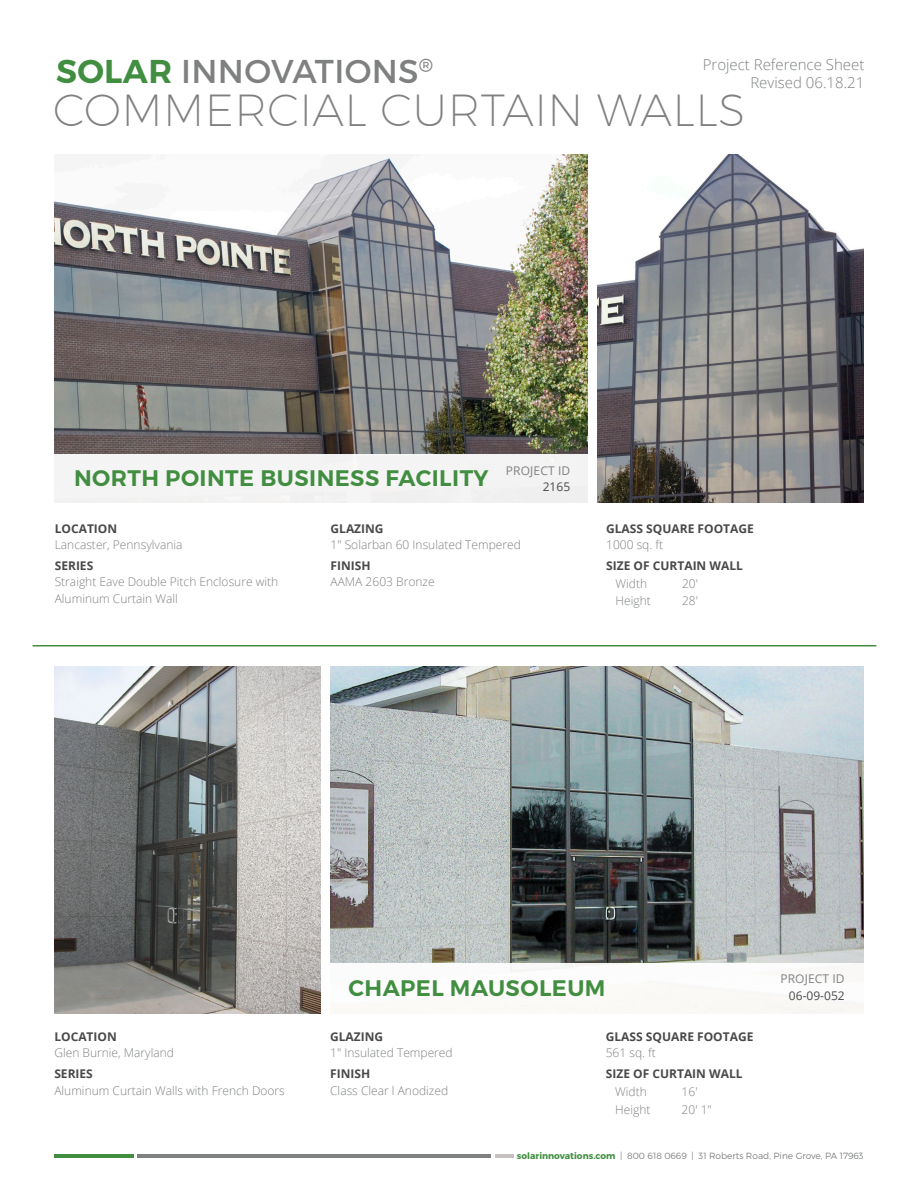
<style>
.page{position:relative;width:918px;height:1188px;background:#fff}
.page>*{position:absolute;margin:0;border:0;box-sizing:border-box;transform-origin:0 0}
.t1{font:200 45px "Montserrat";letter-spacing:.01em;color:#7f8080}
.t2{font:33px "Montserrat";letter-spacing:.01em;color:#7f8080}
.t3{font:600 22.5px "Montserrat";letter-spacing:.02em;color:#418e41}
.t4{font:300 15px/18px "Open Sans";color:#7f8080;text-align:right}
.t5{font:300 12px/16.5px "Open Sans";color:#7f8080}
.t6{font:700 12px/16.5px "Open Sans";color:#484948}
.t7{font:12px "Open Sans";letter-spacing:.01em;color:#7f8080}
.t8{font:12px "Open Sans";color:#484948}
.t9{font:300 9px "Montserrat";color:#7f8080}
.s1{font-weight:600;color:#418e41}
.s2{font-weight:700;color:#484948}
.s3{font-weight:300;color:#7f8080}
.s4{font-weight:700;color:#418e41}
</style>
<div class="page">
<hr style="left:138px;top:1155px;width:353px;height:3px;background:#7f8080">
<hr style="left:54px;top:1155px;width:80px;height:3px;background:#418e41">
<hr style="left:495px;top:1155px;width:19px;height:3px;background:#c5c2c1">
<img style="left:54px;top:154px;width:534px;height:300px">
<img style="left:330px;top:666px;width:534px;height:297px">
<img style="left:597px;top:154px;width:267px;height:348px">
<img style="left:54px;top:666px;width:267px;height:348px">
<div style="left:44px;top:454px;width:553px;height:53px;background:#f5f4f4"></div>
<hr style="left:33px;top:645px;width:843px;height:1px;background:#418e41">
<h2 class="t2" style="left:56px;top:51px;width:379px"><span class="s1">SOLAR</span> INNOVATIONS<sup>®</sup></h2>
<p class="t4" style="left:703px;top:55px;width:163px">Project Reference Sheet<br>Revised 06.18.21</p>
<h1 class="t1" style="left:53px;top:83px;width:694px">COMMERCIAL CURTAIN WALLS</h1>
<p class="t3" style="left:74px;top:464px;width:416px">NORTH POINTE BUSINESS FACILITY</p>
<p class="t7" style="left:506px;top:462px;width:66px">PROJECT ID</p>
<p class="t8" style="left:543px;top:479px;width:29px">2165</p>
<p class="t5" style="left:55px;top:520px;width:129px"><span class="s2">LOCATION<br></span>Lancaster, Pennsylvania</p>
<p class="t5" style="left:55px;top:557px;width:225px"><span class="s2">SERIES<br></span>Straight Eave Double Pitch Enclosure with<br>Aluminum Curtain Wall</p>
<p class="t5" style="left:331px;top:520px;width:192px"><span class="s2">GLAZING<br></span>1″ Solarban 60 Insulated Tempered</p>
<p class="t5" style="left:331px;top:557px;width:106px"><span class="s2">FINISH<br></span>AAMA 2603 Bronze</p>
<p class="t6" style="left:606px;top:520px;width:149px">GLASS SQUARE FOOTAGE<br><span class="s3">1000 sq. ft</span></p>
<p class="t6" style="left:606px;top:557px;width:138px">SIZE OF CURTAIN WALL</p>
<p class="t5" style="left:616px;top:575px;width:33px">Width</p>
<p class="t5" style="left:682px;top:575px;width:18px">20'</p>
<p class="t5" style="left:616px;top:593px;width:37px">Height</p>
<p class="t5" style="left:682px;top:593px;width:18px">28′</p>
<p class="t5" style="left:54px;top:1028px;width:121px"><span class="s2">LOCATION<br></span>Glen Burnie, Maryland</p>
<p class="t5" style="left:54px;top:1065px;width:232px"><span class="s2">SERIES<br></span>Aluminum Curtain Walls with French Doors</p>
<p class="t3" style="left:349px;top:974px;width:258px">CHAPEL MAUSOLEUM</p>
<p class="t5" style="left:330px;top:1028px;width:124px"><span class="s2">GLAZING<br></span>1″ Insulated Tempered</p>
<p class="t5" style="left:330px;top:1065px;width:119px"><span class="s2">FINISH<br></span>Class Clear l Anodized</p>
<p class="t6" style="left:606px;top:1028px;width:149px">GLASS SQUARE FOOTAGE<br><span class="s3">561 sq. ft</span></p>
<p class="t6" style="left:606px;top:1065px;width:138px">SIZE OF CURTAIN WALL</p>
<p class="t5" style="left:615px;top:1083px;width:33px">Width</p>
<p class="t5" style="left:682px;top:1083px;width:18px">16'</p>
<p class="t5" style="left:615px;top:1101px;width:37px">Height</p>
<p class="t5" style="left:682px;top:1101px;width:32px">20′ 1″</p>
<p class="t7" style="left:780px;top:970px;width:66px">PROJECT ID</p>
<p class="t8" style="left:789px;top:987px;width:57px">06-09-052</p>
<p class="t9" style="left:517px;top:1150px;width:348px"><span class="s4">solarinnovations.com</span> | 800 618 0669 | 31 Roberts Road, Pine Grove, PA 17963</p>
</div>
